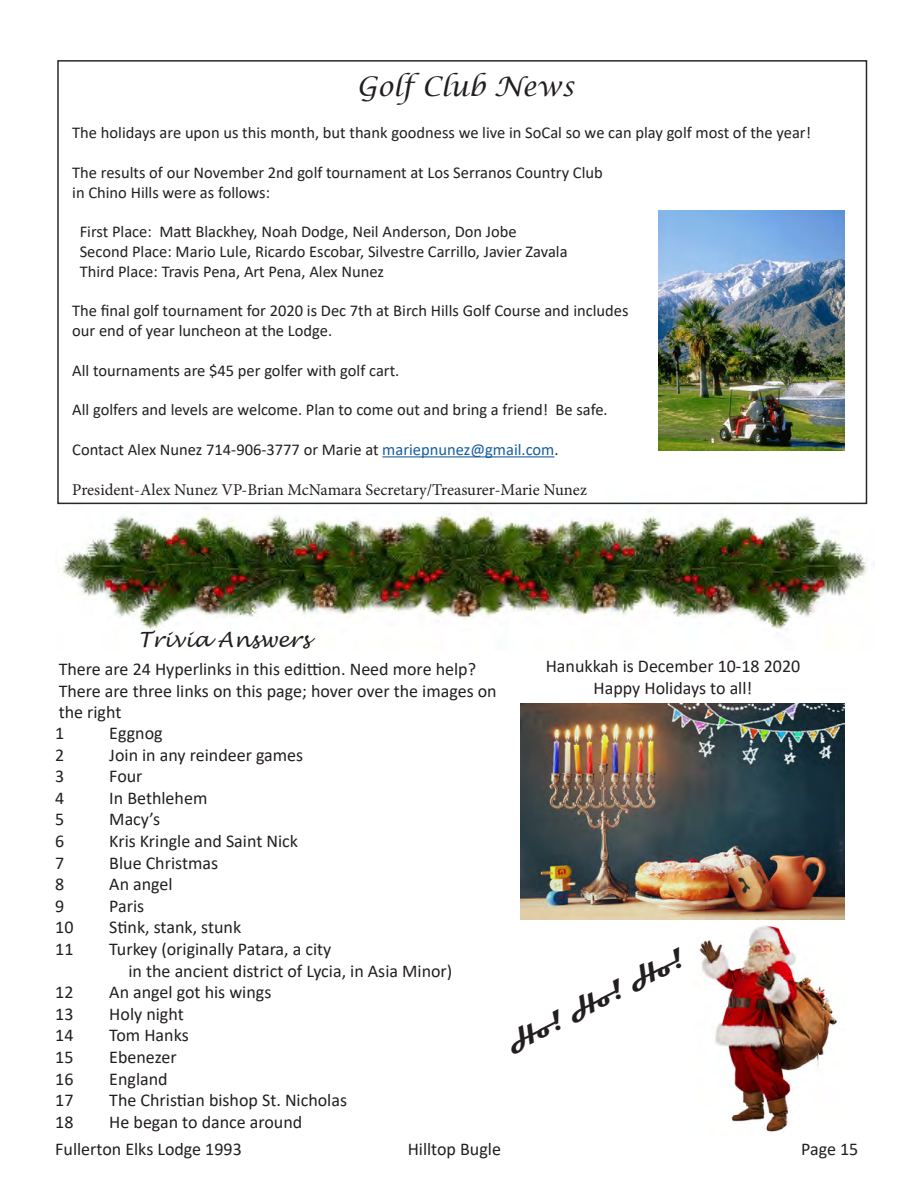
<style>
.page{position:relative;width:918px;height:1188px;background:#fff}
.page>*{position:absolute;margin:0;border:0;box-sizing:border-box;transform-origin:0 0}
.t1{font:italic 27px "Lucida Calligraphy";color:#231f20}
.t2{font:700 27px "Magneto";color:#231f20}
.t3{font:italic 21px "Lucida Handwriting";color:#231f20}
.t4{font:18px/21.6px "Calibri";color:#231f20}
.t5{font:16.5px/19.8px "Calibri";color:#231f20}
.t6{font:16.5px "Minion Pro";color:#231f20}
.s1{color:#175d9e}
</style>
<div class="page">
<img style="left:699px;top:925px;width:139px;height:207px">
<img style="left:57px;top:485px;width:811px;height:149px">
<div style="left:57px;top:60px;width:810px;height:444px;border:2px solid #26282a"></div>
<hr style="left:382px;top:456px;width:172px;height:1px;background:#175d9e">
<img style="left:659px;top:210px;width:185px;height:241px">
<img style="left:520px;top:704px;width:324px;height:216px">
<h1 class="t1" style="left:357px;top:70px;width:219px">Golf Club News</h1>
<p class="t5" style="left:72px;top:122px;width:740px">The holidays are upon us this month, but thank goodness we live in SoCal so we can play golf most of the year!</p>
<p class="t5" style="left:72px;top:162px;width:532px">The results of our November 2nd golf tournament at Los Serranos Country Club in Chino Hills were as follows:</p>
<p class="t5" style="left:80px;top:221px;width:489px">First Place: Matt Blackhey, Noah Dodge, Neil Anderson, Don Jobe<br>Second Place: Mario Lule, Ricardo Escobar, Silvestre Carrillo, Javier Zavala<br>Third Place: Travis Pena, Art Pena, Alex Nunez</p>
<p class="t5" style="left:72px;top:301px;width:558px">The final golf tournament for 2020 is Dec 7th at Birch Hills Golf Course and includes our end of year luncheon at the Lodge.</p>
<p class="t5" style="left:72px;top:360px;width:329px">All tournaments are $45 per golfer with golf cart.</p>
<p class="t5" style="left:72px;top:400px;width:537px">All golfers and levels are welcome. Plan to come out and bring a friend! Be safe.</p>
<p class="t5" style="left:72px;top:439px;width:488px">Contact Alex Nunez 714-906-3777 or Marie at <span class="s1">mariepnunez@gmail.com</span>.</p>
<p class="t6" style="left:72px;top:478px;width:516px">President-Alex Nunez VP-Brian McNamara Secretary/Treasurer-Marie Nunez</p>
<p class="t3" style="left:138px;top:627px;width:173px">Trivia Answers</p>
<p class="t4" style="left:59px;top:658px;width:440px">There are 24 Hyperlinks in this edittion. Need more help?<br>There are three links on this page; hover over the images on the right</p>
<p class="t4" style="left:546px;top:655px;width:256px;text-align:center">Hanukkah is December 10-18 2020<br>Happy Holidays to all!</p>
<p class="t4" style="left:55px;top:722px;width:11px">1</p>
<p class="t4" style="left:109px;top:722px;width:55px">Eggnog</p>
<p class="t4" style="left:55px;top:743px;width:11px">2</p>
<p class="t4" style="left:109px;top:743px;width:195px">Join in any reindeer games</p>
<p class="t4" style="left:55px;top:765px;width:11px">3</p>
<p class="t4" style="left:109px;top:765px;width:35px">Four</p>
<p class="t4" style="left:55px;top:787px;width:11px">4</p>
<p class="t4" style="left:109px;top:787px;width:100px">In Bethlehem</p>
<p class="t4" style="left:55px;top:808px;width:11px">5</p>
<p class="t4" style="left:109px;top:808px;width:52px">Macy’s</p>
<p class="t4" style="left:55px;top:830px;width:11px">6</p>
<p class="t4" style="left:109px;top:830px;width:190px">Kris Kringle and Saint Nick</p>
<p class="t4" style="left:55px;top:851px;width:11px">7</p>
<p class="t4" style="left:109px;top:851px;width:110px">Blue Christmas</p>
<p class="t4" style="left:55px;top:873px;width:11px">8</p>
<p class="t4" style="left:109px;top:873px;width:65px">An angel</p>
<p class="t4" style="left:55px;top:895px;width:11px">9</p>
<p class="t4" style="left:109px;top:895px;width:36px">Paris</p>
<p class="t4" style="left:55px;top:916px;width:20px">10</p>
<p class="t4" style="left:109px;top:916px;width:133px">Stink, stank, stunk</p>
<p class="t4" style="left:55px;top:938px;width:20px">11</p>
<p class="t4" style="left:129px;top:938px;width:325px;text-indent:-19px">Turkey (originally Patara, a city<br>in the ancient district of Lycia, in Asia Minor)</p>
<p class="t4" style="left:55px;top:981px;width:20px">12</p>
<p class="t4" style="left:109px;top:981px;width:164px">An angel got his wings</p>
<p class="t4" style="left:55px;top:1003px;width:20px">13</p>
<p class="t4" style="left:109px;top:1003px;width:76px">Holy night</p>
<p class="t4" style="left:55px;top:1024px;width:20px">14</p>
<p class="t4" style="left:109px;top:1024px;width:81px">Tom Hanks</p>
<p class="t4" style="left:55px;top:1046px;width:20px">15</p>
<p class="t4" style="left:109px;top:1046px;width:69px">Ebenezer</p>
<p class="t4" style="left:55px;top:1067px;width:20px">16</p>
<p class="t4" style="left:109px;top:1067px;width:60px">England</p>
<p class="t4" style="left:55px;top:1089px;width:20px">17</p>
<p class="t4" style="left:109px;top:1089px;width:239px">The Christian bishop St. Nicholas</p>
<p class="t4" style="left:55px;top:1111px;width:20px">18</p>
<p class="t4" style="left:109px;top:1111px;width:194px">He began to dance around</p>
<h1 class="t2" style="left:502px;top:1031px;width:195px;rotate:-27deg">Ho! Ho! Ho!</h1>
<p class="t4" style="left:55px;top:1137px;width:188px">Fullerton Elks Lodge 1993</p>
<p class="t4" style="left:408px;top:1138px;width:95px">Hilltop Bugle</p>
<p class="t4" style="left:801px;top:1138px;width:59px">Page 15</p>
</div>
